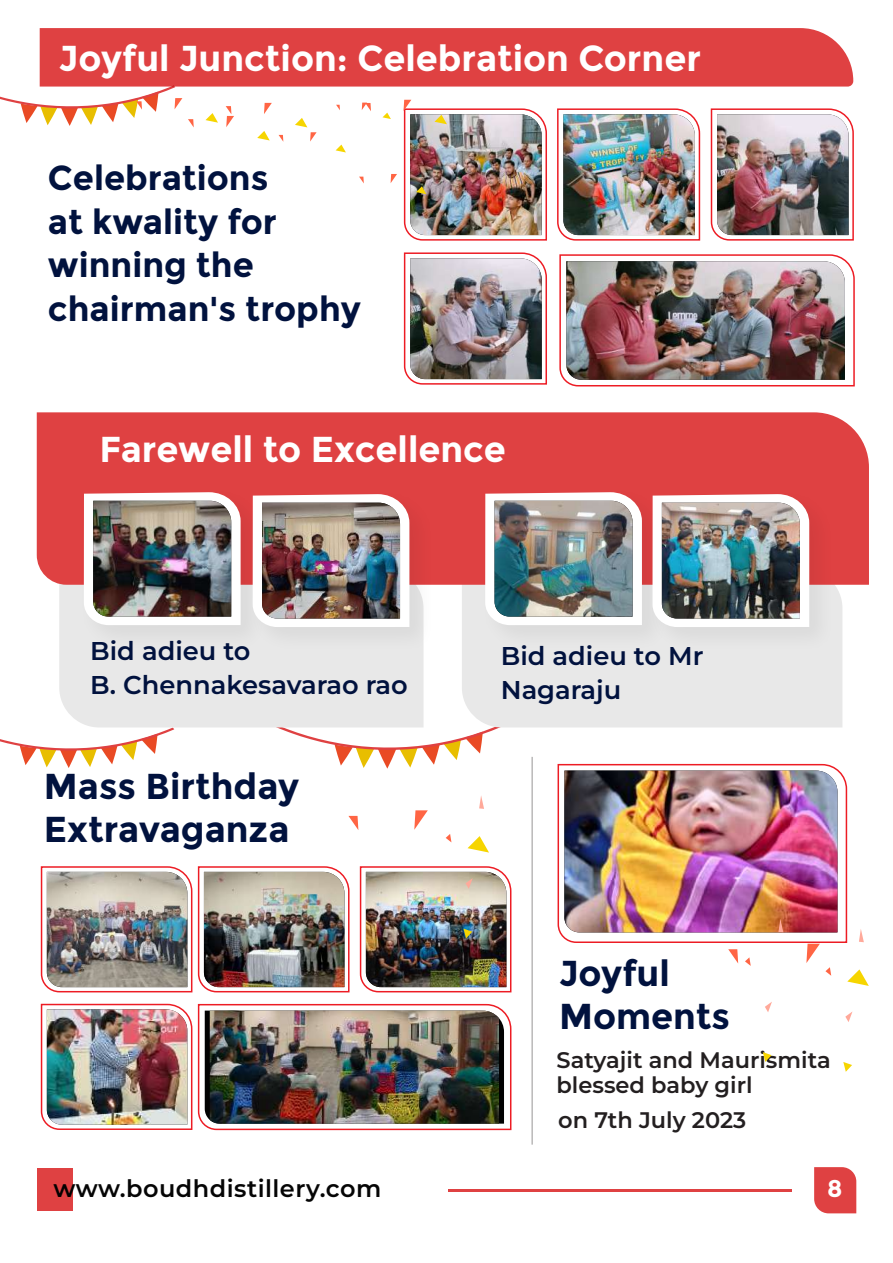
<style>
.page{position:relative;width:893px;height:1263px;background:#fff}
.page>*{position:absolute;margin:0;border:0;box-sizing:border-box;transform-origin:0 0}
.t1{font:700 36px "Montserrat";color:#fff}
.t2{font:700 36px/43.5px "Montserrat";color:#01123e}
.t3{font:700 34.5px/43.5px "Montserrat";color:#01123e}
.t4{font:600 25.65px/34.3px "Montserrat";color:#01123e}
.t5{font:600 24px "Montserrat";letter-spacing:.02em;color:#050505}
.t6{font:700 24px "Montserrat";color:#fff}
.t7{font:600 22.5px/25.5px "Montserrat";color:#231f20}
</style>
<div class="page">
<svg style="left:248px;top:698px;width:253px;height:71px"></svg>
<svg style="left:0;top:727px;width:174px;height:41px"></svg>
<div style="left:462px;top:585px;width:380px;height:142px;background:#e8e8e8"></div>
<div style="left:59px;top:585px;width:364px;height:142px;background:#e8e8e8"></div>
<div style="left:40px;top:28px;width:813px;height:59px;background:#df4142"></div>
<div style="left:37px;top:412px;width:832px;height:173px;background:#df4142"></div>
<img style="left:72px;top:480px;width:202px;height:178px">
<svg style="left:84px;top:492px;width:156px;height:133px"></svg>
<img style="left:93px;top:501px;width:138px;height:115px">
<img style="left:240px;top:482px;width:203px;height:178px">
<svg style="left:253px;top:494px;width:156px;height:133px"></svg>
<img style="left:262px;top:503px;width:138px;height:115px">
<img style="left:473px;top:480px;width:202px;height:178px">
<svg style="left:485px;top:492px;width:155px;height:133px"></svg>
<img style="left:495px;top:501px;width:138px;height:115px">
<img style="left:640px;top:482px;width:203px;height:178px">
<svg style="left:652px;top:494px;width:157px;height:133px"></svg>
<img style="left:662px;top:503px;width:138px;height:115px">
<svg style="left:814px;top:1167px;width:42px;height:46px;background:#e04a4b"></svg>
<hr style="left:448px;top:1189px;width:344px;height:2px;background:#df4142">
<div style="left:37px;top:1168px;width:36px;height:43px;background:#df4142"></div>
<img style="left:559px;top:254px;width:296px;height:133px">
<svg style="left:557px;top:108px;width:144px;height:133px"></svg>
<img style="left:563px;top:114px;width:132px;height:121px">
<svg style="left:403px;top:252px;width:144px;height:133px"></svg>
<img style="left:410px;top:258px;width:132px;height:121px">
<svg style="left:710px;top:108px;width:144px;height:133px"></svg>
<img style="left:717px;top:114px;width:131px;height:121px">
<svg style="left:557px;top:763px;width:291px;height:181px"></svg>
<img style="left:40px;top:1003px;width:472px;height:128px">
<img style="left:47px;top:1009px;width:140px;height:116px">
<img style="left:40px;top:866px;width:310px;height:127px">
<img style="left:204px;top:872px;width:140px;height:115px">
<hr style="left:531px;top:757px;width:2px;height:387px;background:#231f20">
<svg style="left:468px;top:836px;width:21px;height:16px"></svg>
<svg style="left:414px;top:810px;width:14px;height:20px"></svg>
<svg style="left:348px;top:816px;width:10px;height:14px"></svg>
<svg style="left:257px;top:131px;width:13px;height:9px"></svg>
<svg style="left:188px;top:119px;width:6px;height:8px"></svg>
<svg style="left:264px;top:103px;width:8px;height:11px"></svg>
<svg style="left:226px;top:106px;width:8px;height:21px"></svg>
<svg style="left:205px;top:113px;width:13px;height:10px"></svg>
<svg style="left:0;top:60px;width:182px;height:66px"></svg>
<svg style="left:336px;top:145px;width:10px;height:7px"></svg>
<svg style="left:295px;top:118px;width:22px;height:24px"></svg>
<svg style="left:279px;top:135px;width:4px;height:6px"></svg>
<img style="left:403px;top:100px;width:144px;height:141px">
<svg style="left:391px;top:174px;width:6px;height:9px"></svg>
<svg style="left:359px;top:177px;width:5px;height:6px"></svg>
<svg style="left:382px;top:113px;width:9px;height:6px"></svg>
<svg style="left:362px;top:103px;width:9px;height:8px"></svg>
<svg style="left:336px;top:105px;width:4px;height:5px"></svg>
<svg style="left:479px;top:796px;width:5px;height:13px"></svg>
<svg style="left:446px;top:834px;width:5px;height:8px"></svg>
<img style="left:359px;top:866px;width:153px;height:127px">
<svg style="left:847px;top:969px;width:22px;height:17px"></svg>
<svg style="left:728px;top:949px;width:10px;height:14px"></svg>
<svg style="left:859px;top:929px;width:5px;height:13px"></svg>
<svg style="left:806px;top:944px;width:25px;height:32px"></svg>
<svg style="left:843px;top:1062px;width:9px;height:10px"></svg>
<svg style="left:845px;top:1012px;width:7px;height:10px"></svg>
<img style="left:564px;top:770px;width:273px;height:162px">
<svg style="left:745px;top:957px;width:6px;height:9px"></svg>
<svg style="left:763px;top:1052px;width:9px;height:10px"></svg>
<svg style="left:765px;top:1002px;width:7px;height:10px"></svg>
<p class="t1" style="left:59px;top:36px;width:643px">Joyful Junction: Celebration Corner</p>
<p class="t3" style="left:48px;top:156px;width:315px">Celebrations<br>at kwality for winning the chairman's trophy</p>
<p class="t1" style="left:99px;top:428px;width:408px">Farewell to Excellence</p>
<p class="t4" style="left:90px;top:632px;width:319px">Bid adieu to<br>B. Chennakesavarao rao</p>
<p class="t4" style="left:501px;top:637px;width:204px">Bid adieu to Mr<br>Nagaraju</p>
<p class="t2" style="left:44px;top:764px;width:257px">Mass Birthday<br>Extravaganza</p>
<p class="t2" style="left:559px;top:951px;width:172px">Joyful<br>Moments</p>
<p class="t7" style="left:556px;top:1046px;width:276px">Satyajit and Maurismita blessed baby girl</p>
<p class="t7" style="left:558px;top:1106px;width:190px">on 7th July 2023</p>
<p class="t5" style="left:53px;top:1172px;width:329px">www.boudhdistillery.com</p>
<p class="t6" style="left:827px;top:1175px;width:17px">8</p>
</div>
